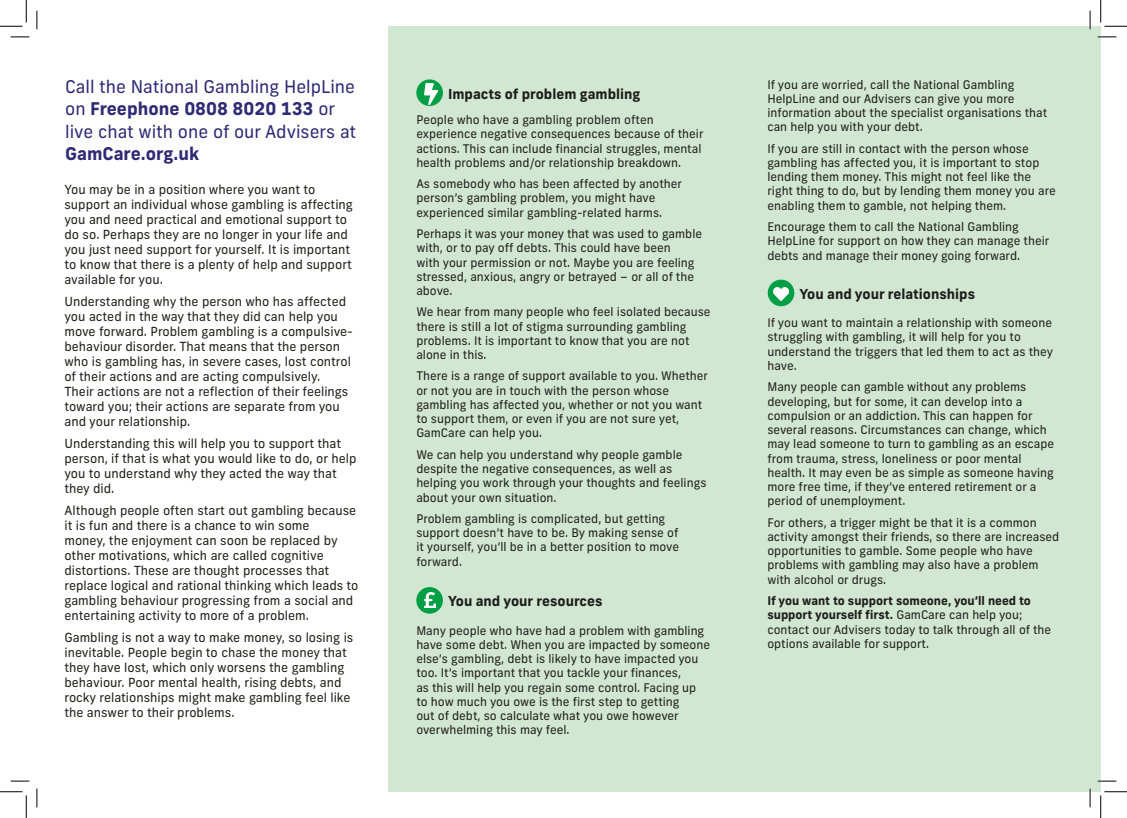
<style>
.page{position:relative;width:1127px;height:818px;background:#fff}
.page>*{position:absolute;margin:0;border:0;box-sizing:border-box;transform-origin:0 0}
.t1{font:17.5px/22.5px "Frank New";color:#2e2a74}
.Bold_basic_header{font:700 13.75px "Frank New";color:#1d1d1b}
.t2{font:12.5px/15px "Frank New";color:#1d1d1b}
.t3{font:11.88px/14.2px "Frank New";color:#1d1d1b}
.s1{font-weight:700}
</style>
<div class="page">
<div style="left:388px;top:26px;width:712px;height:766px;background:#d2e7d1"></div>
<div style="left:416px;top:79px;width:27px;height:27px;background:#009e45;border-radius:50%"></div>
<div style="left:416px;top:587px;width:27px;height:27px;background:#009e45;border-radius:50%"></div>
<img style="left:424px;top:83px;width:13px;height:21px">
<img style="left:424px;top:593px;width:11px;height:15px">
<div style="left:767px;top:280px;width:27px;height:26px;background:#009e45;border-radius:50%"></div>
<img style="left:773px;top:287px;width:15px;height:14px">
<svg style="left:11px;top:36px;width:18px;height:2px"></svg>
<svg style="left:1097px;top:36px;width:18px;height:2px"></svg>
<svg style="left:11px;top:780px;width:18px;height:2px"></svg>
<svg style="left:1097px;top:780px;width:18px;height:2px"></svg>
<svg style="left:36px;top:11px;width:2px;height:18px"></svg>
<svg style="left:36px;top:788px;width:2px;height:19px"></svg>
<svg style="left:1089px;top:11px;width:1px;height:18px"></svg>
<svg style="left:1089px;top:788px;width:1px;height:19px"></svg>
<svg style="left:0;top:0;width:27px;height:27px"></svg>
<svg style="left:0;top:791px;width:27px;height:27px"></svg>
<svg style="left:1100px;top:0;width:26px;height:27px"></svg>
<svg style="left:1100px;top:791px;width:26px;height:27px"></svg>
<p class="t1" style="left:65px;top:75px;width:292px">Call the National Gambling HelpLine on <span class="s1">Freephone 0808 8020 133</span> or live chat with one of our Advisers at<br><span class="s1">GamCare.org.uk</span></p>
<p class="t2" style="left:64px;top:182px;width:290px">You may be in a position where you want to support an individual whose gambling is affecting you and need practical and emotional support to do so. Perhaps they are no longer in your life and you just need support for yourself. It is important to know that there is a plenty of help and support available for you.</p>
<p class="t2" style="left:64px;top:294px;width:290px">Understanding why the person who has affected you acted in the way that they did can help you move forward. Problem gambling is a compulsive&shy;behaviour disorder. That means that the person who is gambling has, in severe cases, lost control of their actions and are acting compulsively.<br>Their actions are not a reflection of their feelings toward you; their actions are separate from you and your relationship.</p>
<p class="t2" style="left:64px;top:436px;width:293px">Understanding this will help you to support that person, if that is what you would like to do, or help you to understand why they acted the way that they did.</p>
<p class="t2" style="left:64px;top:503px;width:295px">Although people often start out gambling because it is fun and there is a chance to win some<br>money, the enjoyment can soon be replaced by other motivations, which are called cognitive distortions. These are thought processes that replace logical and rational thinking which leads to gambling behaviour progressing from a social and entertaining activity to more of a problem.</p>
<p class="t2" style="left:64px;top:630px;width:290px">Gambling is not a way to make money, so losing is inevitable. People begin to chase the money that they have lost, which only worsens the gambling behaviour. Poor mental health, rising debts, and rocky relationships might make gambling feel like the answer to their problems.</p>
<p class="Bold_basic_header" style="left:448px;top:84px;width:194px">Impacts of problem gambling</p>
<p class="t3" style="left:416px;top:113px;width:289px">People who have a gambling problem often experience negative consequences because of their actions. This can include financial struggles, mental health problems and/or relationship breakdown.</p>
<p class="t3" style="left:416px;top:177px;width:267px">As somebody who has been affected by another person’s gambling problem, you might have experienced similar gambling-related harms.</p>
<p class="t3" style="left:416px;top:226px;width:287px">Perhaps it was your money that was used to gamble with, or to pay off debts. This could have been<br>with your permission or not. Maybe you are feeling stressed, anxious, angry or betrayed – or all of the above.</p>
<p class="t3" style="left:416px;top:305px;width:296px">We hear from many people who feel isolated because there is still a lot of stigma surrounding gambling problems. It is important to know that you are not alone in this.</p>
<p class="t3" style="left:416px;top:369px;width:293px">There is a range of support available to you. Whether or not you are in touch with the person whose gambling has affected you, whether or not you want to support them, or even if you are not sure yet, GamCare can help you.</p>
<p class="t3" style="left:416px;top:447px;width:291px">We can help you understand why people gamble despite the negative consequences, as well as helping you work through your thoughts and feelings about your own situation.</p>
<p class="t3" style="left:416px;top:511px;width:264px">Problem gambling is complicated, but getting support doesn’t have to be. By making sense of it yourself, you’ll be in a better position to move forward.</p>
<p class="Bold_basic_header" style="left:448px;top:592px;width:156px">You and your resources</p>
<p class="t3" style="left:416px;top:623px;width:295px">Many people who have had a problem with gambling have some debt. When you are impacted by someone else’s gambling, debt is likely to have impacted you too. It’s important that you tackle your finances,<br>as this will help you regain some control. Facing up to how much you owe is the first step to getting<br>out of debt, so calculate what you owe however overwhelming this may feel.</p>
<p class="t3" style="left:767px;top:77px;width:281px">If you are worried, call the National Gambling HelpLine and our Advisers can give you more information about the specialist organisations that can help you with your debt.</p>
<p class="t3" style="left:767px;top:141px;width:290px">If you are still in contact with the person whose gambling has affected you, it is important to stop lending them money. This might not feel like the right thing to do, but by lending them money you are enabling them to gamble, not helping them.</p>
<p class="t3" style="left:767px;top:220px;width:283px">Encourage them to call the National Gambling<br>HelpLine for support on how they can manage their debts and manage their money going forward.</p>
<p class="Bold_basic_header" style="left:799px;top:285px;width:177px">You and your relationships</p>
<p class="t3" style="left:767px;top:316px;width:287px">If you want to maintain a relationship with someone struggling with gambling, it will help for you to understand the triggers that led them to act as they have.</p>
<p class="t3" style="left:767px;top:380px;width:288px">Many people can gamble without any problems developing, but for some, it can develop into a compulsion or an addiction. This can happen for several reasons. Circumstances can change, which may lead someone to turn to gambling as an escape from trauma, stress, loneliness or poor mental health. It may even be as simple as someone having more free time, if they’ve entered retirement or a period of unemployment.</p>
<p class="t3" style="left:767px;top:515px;width:293px">For others, a trigger might be that it is a common activity amongst their friends, so there are increased opportunities to gamble. Some people who have problems with gambling may also have a problem with alcohol or drugs.</p>
<p class="t3" style="left:767px;top:593px;width:285px"><span class="s1">If you want to support someone, you’ll need to support yourself first.</span> GamCare can help you; contact our Advisers today to talk through all of the options available for support.</p>
</div>
